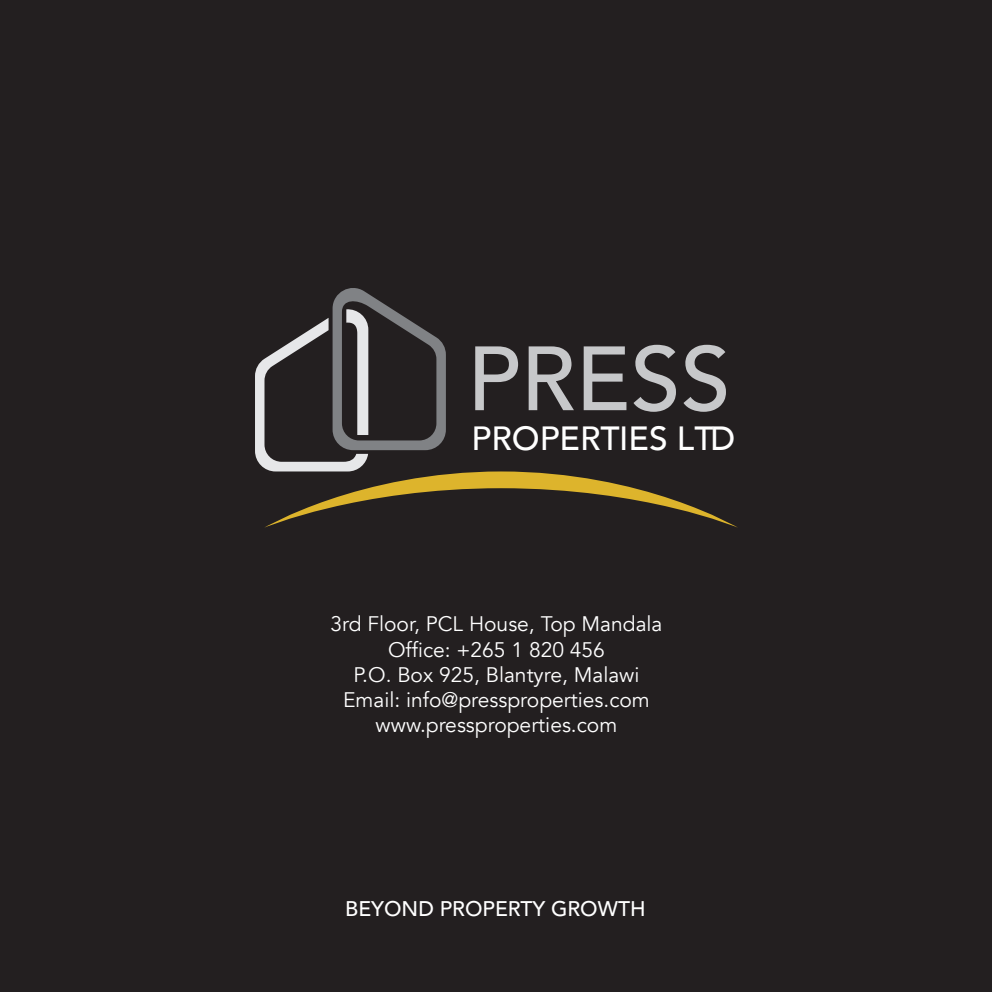
<style>
.page{position:relative;width:993px;height:993px;background:#fff}
.page>*{position:absolute;margin:0;border:0;box-sizing:border-box;transform-origin:0 0}
.t1{font:500 89.95px "Avenir";color:#c7c8ca}
.t2{font:500 33.43px "Avenir";color:#fff}
.t3{font:21px "Avenir";color:#fff}
.t4{font:500 21px "Avenir LT Std";color:#fff}
</style>
<div class="page">
<div style="left:1px;top:1px;width:990px;height:990px;background:#231f20"></div>
<svg style="left:255px;top:288px;width:482px;height:239px"></svg>
<h1 class="t1" style="left:467px;top:301px;width:265px">PRESS</h1>
<h2 class="t2" style="left:471px;top:409px;width:265px">PROPERTIES LTD</h2>
<p class="t3" style="left:330px;top:611px;width:333px">3rd Floor, PCL House, Top Mandala</p>
<p class="t3" style="left:388px;top:636px;width:218px">Office: +265 1 820 456</p>
<p class="t3" style="left:353px;top:661px;width:287px">P.O. Box 925, Blantyre, Malawi</p>
<p class="t3" style="left:343px;top:687px;width:308px">Email: info@pressproperties.com</p>
<p class="t3" style="left:375px;top:712px;width:243px">www.pressproperties.com</p>
<p class="t4" style="left:345px;top:896px;width:302px">BEYOND PROPERTY GROWTH</p>
</div>
